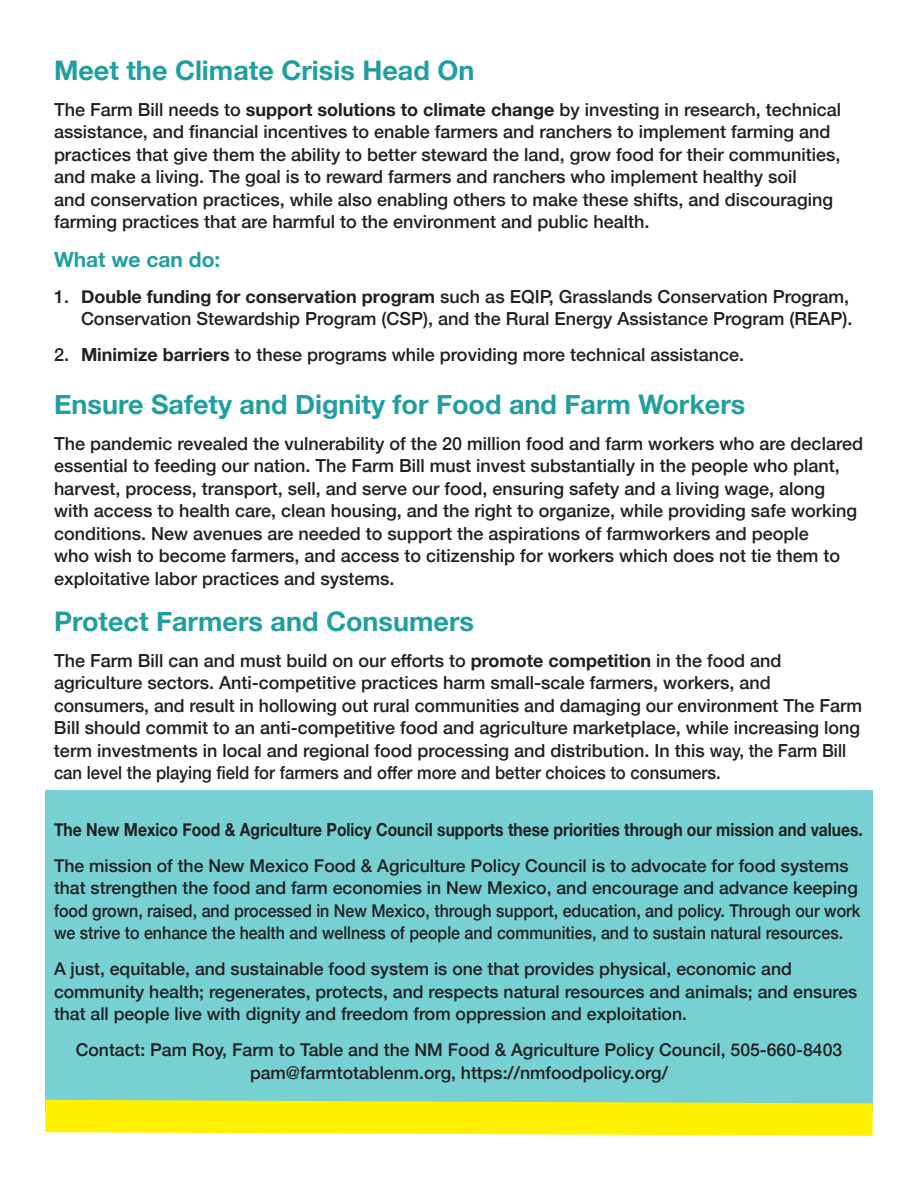
<style>
.page{position:relative;width:918px;height:1188px;background:#fff}
.page>*{position:absolute;margin:0;border:0;box-sizing:border-box;transform-origin:0 0}
.t1{font:700 27px "Helvetica Neue";color:#219fa0}
.t2{font:700 21px "Helvetica Neue";color:#219fa0}
.t3{font:500 18px/22.5px "Helvetica Neue";color:#231f20}
.t4{font:700 18px "Helvetica Neue";color:#231f20;scale:.87 1}
.t5{font:500 17.7px/22.5px "Helvetica Neue";color:#231f20}
.s1{font-weight:700}
</style>
<div class="page">
<div style="left:45px;top:791px;width:828px;height:320px;background:#77d0d2"></div>
<svg style="left:45px;top:1100px;width:828px;height:36px;background:#f8f018"></svg>
<h1 class="t1" style="left:54px;top:60px;width:422px">Meet the Climate Crisis Head On</h1>
<p class="t3" style="left:54px;top:100px;width:789px">The Farm Bill needs to <span class="s1">support solutions to climate change</span> by investing in research, technical assistance, and financial incentives to enable farmers and ranchers to implement farming and practices that give them the ability to better steward the land, grow food for their communities, and make a living. The goal is to reward farmers and ranchers who implement healthy soil<br>and conservation practices, while also enabling others to make these shifts, and discouraging farming practices that are harmful to the environment and public health.</p>
<p class="t2" style="left:54px;top:251px;width:168px">What we can do:</p>
<p class="t3" style="left:54px;top:287px;width:800px;text-align:right">1. <span class="s1">Double funding for conservation program</span> such as EQIP, Grasslands Conservation Program,<br>Conservation Stewardship Program (CSP), and the Rural Energy Assistance Program (REAP).</p>
<p class="t3" style="left:54px;top:345px;width:692px">2. <span class="s1">Minimize barriers</span> to these programs while providing more technical assistance.</p>
<h1 class="t1" style="left:54px;top:394px;width:693px">Ensure Safety and Dignity for Food and Farm Workers</h1>
<p class="t3" style="left:54px;top:431px;width:811px">The pandemic revealed the vulnerability of the 20 million food and farm workers who are declared essential to feeding our nation. The Farm Bill must invest substantially in the people who plant, harvest, process, transport, sell, and serve our food, ensuring safety and a living wage, along with access to health care, clean housing, and the right to organize, while providing safe working conditions. New avenues are needed to support the aspirations of farmworkers and people<br>who wish to become farmers, and access to citizenship for workers which does not tie them to exploitative labor practices and systems.</p>
<h1 class="t1" style="left:54px;top:611px;width:422px">Protect Farmers and Consumers</h1>
<p class="t3" style="left:54px;top:648px;width:810px">The Farm Bill can and must build on our efforts to <span class="s1">promote competition</span> in the food and agriculture sectors. Anti-competitive practices harm small-scale farmers, workers, and consumers, and result in hollowing out rural communities and damaging our environment The Farm Bill should commit to an anti-competitive food and agriculture marketplace, while increasing long term investments in local and regional food processing and distribution. In this way, the Farm Bill can level the playing field for farmers and offer more and better choices to consumers.</p>
<p class="t4" style="left:54px;top:822px;width:931px">The New Mexico Food &amp; Agriculture Policy Council supports these priorities through our mission and values.</p>
<p class="t5" style="left:54px;top:853px;width:808px">The mission of the New Mexico Food &amp; Agriculture Policy Council is to advocate for food systems that strengthen the food and farm economies in New Mexico, and encourage and advance keeping food grown, raised, and processed in New Mexico, through support, education, and policy. Through our work we strive to enhance the health and wellness of people and communities, and to sustain natural resources.</p>
<p class="t5" style="left:54px;top:956px;width:805px">A just, equitable, and sustainable food system is one that provides physical, economic and community health; regenerates, protects, and respects natural resources and animals; and ensures that all people live with dignity and freedom from oppression and exploitation.</p>
<p class="t5" style="left:76px;top:1037px;width:768px;text-align:center">Contact: Pam Roy, Farm to Table and the NM Food &amp; Agriculture Policy Council, 505-660-8403 pam@farmtotablenm.org, https://nmfoodpolicy.org/</p>
</div>
